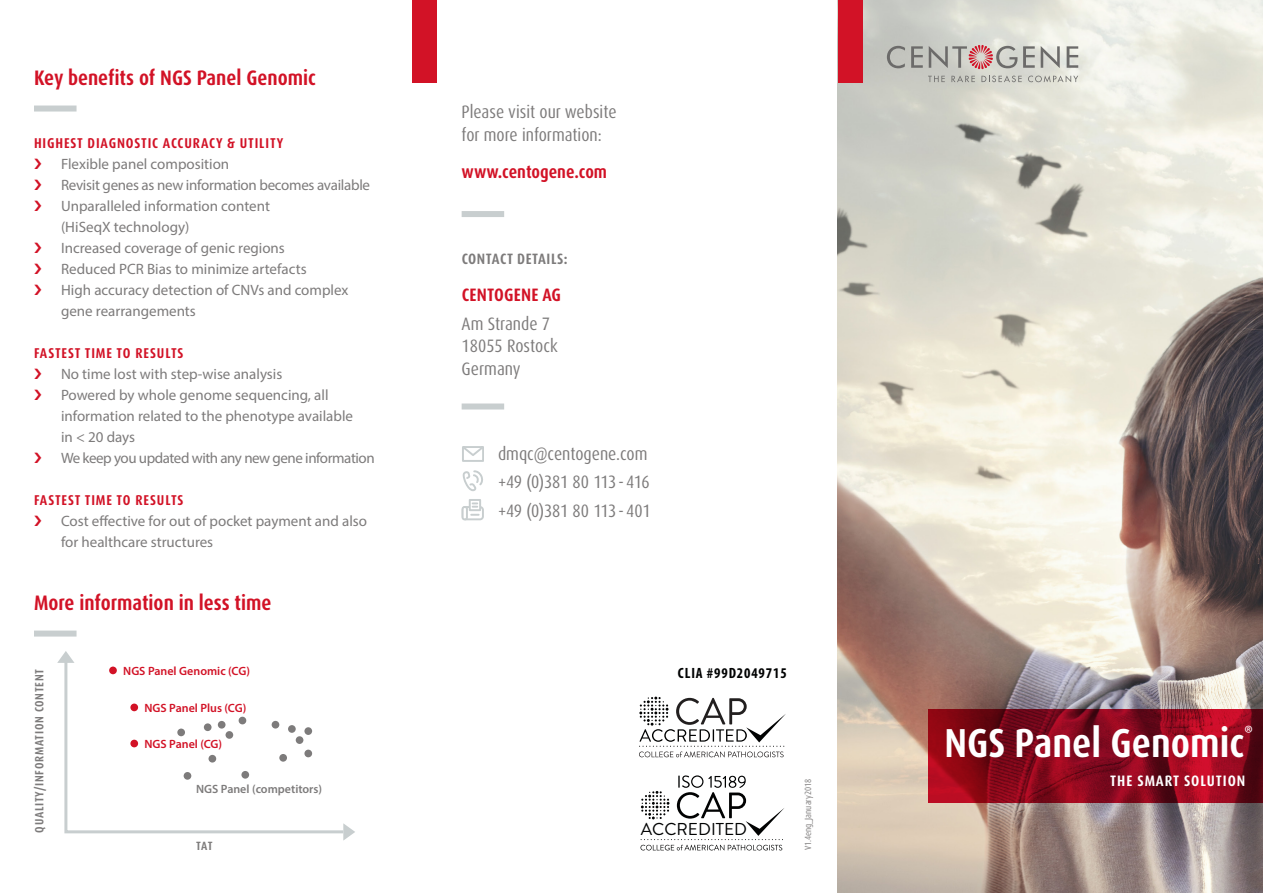
<style>
.page{position:relative;width:1263px;height:893px;background:#fff}
.page>*{position:absolute;margin:0;border:0;box-sizing:border-box;transform-origin:0 0}
.t1{font:700 condensed 40.5px "Dax OT";color:#fff}
.t2{font:700 condensed 21px "Dax OT";color:#d21226}
.t3{font:condensed 18px/22.5px "Dax OT";color:#7d7b7b}
.t4{font:700 condensed 18px "Dax OT";color:#d21226}
.t5{font:17.25px "Brandon Grotesque";color:#010202}
.t6{font:700 condensed 15.15px "Dax OT";letter-spacing:.06em;color:#fff}
.t7{font:15px/21px "Myriad Pro";color:#7d7b7b}
.t8{font:700 condensed 15px "Dax OT";letter-spacing:.035em;color:#7d7b7b}
.t9{font:700 condensed 14.85px "Myriad Pro";letter-spacing:.06em;color:#010202}
.t10{font:700 condensed 14.25px "Dax OT";letter-spacing:.06em;color:#d21226}
.t11{font:600 12px "Myriad Pro";color:#d21226}
.t12{font:700 condensed 12px "Dax OT";letter-spacing:.06em;color:#7d7b7b}
.t13{font:600 12px "Myriad Pro";color:#7d7b7b}
.t14{font:condensed 9px "Dax OT";color:#7d7b7b}
</style>
<div class="page">
<img style="left:838px;top:0;width:425px;height:893px">
<svg style="left:639px;top:697px;width:147px;height:60px"></svg>
<svg style="left:640px;top:775px;width:144px;height:75px"></svg>
<div style="left:462px;top:211px;width:42px;height:6px;background:#c8cecf"></div>
<div style="left:462px;top:403px;width:42px;height:6px;background:#c8cecf"></div>
<svg style="left:462px;top:446px;width:22px;height:16px"></svg>
<svg style="left:462px;top:470px;width:21px;height:21px"></svg>
<div style="left:462px;top:506px;width:22px;height:14px;border:2px solid #c8cecf;border-radius:3px"></div>
<div style="left:462px;top:506px;width:6px;height:14px;border:2px solid #c8cecf;border-radius:2px"></div>
<svg style="left:469px;top:499px;width:12px;height:12px"></svg>
<svg style="left:473px;top:502px;width:4px;height:6px"></svg>
<svg style="left:471px;top:514px;width:8px;height:2px"></svg>
<div style="left:838px;top:0;width:24px;height:82px;background:#d21226"></div>
<div style="left:412px;top:0;width:25px;height:82px;background:#d21226"></div>
<svg style="left:887px;top:46px;width:18px;height:22px"></svg>
<svg style="left:911px;top:46px;width:12px;height:22px"></svg>
<svg style="left:1023px;top:46px;width:12px;height:22px"></svg>
<svg style="left:1041px;top:46px;width:19px;height:22px"></svg>
<svg style="left:1067px;top:46px;width:11px;height:22px"></svg>
<svg style="left:928px;top:76px;width:17px;height:6px"></svg>
<svg style="left:951px;top:75px;width:24px;height:7px"></svg>
<svg style="left:981px;top:75px;width:41px;height:7px"></svg>
<svg style="left:1028px;top:75px;width:50px;height:7px"></svg>
<svg style="left:929px;top:45px;width:88px;height:24px;background:#beaca9"></svg>
<div style="left:34px;top:106px;width:43px;height:6px;background:#c8cecf"></div>
<div style="left:34px;top:631px;width:43px;height:6px;background:#c8cecf"></div>
<svg style="left:928px;top:709px;width:335px;height:93px;background:#88081b"></svg>
<svg style="left:64px;top:663px;width:279px;height:171px"></svg>
<div style="left:109px;top:667px;width:8px;height:7px;background:#d21226;border-radius:50%"></div>
<svg style="left:57px;top:651px;width:17px;height:12px"></svg>
<div style="left:130px;top:704px;width:8px;height:7px;background:#d21226;border-radius:50%"></div>
<div style="left:130px;top:740px;width:8px;height:7px;background:#d21226;border-radius:50%"></div>
<div style="left:184px;top:772px;width:7px;height:8px;background:#7d7b7b;border-radius:50%"></div>
<div style="left:177px;top:728px;width:8px;height:8px;background:#7d7b7b;border-radius:50%"></div>
<div style="left:218px;top:721px;width:8px;height:8px;background:#7d7b7b;border-radius:50%"></div>
<div style="left:204px;top:723px;width:8px;height:8px;background:#7d7b7b;border-radius:50%"></div>
<div style="left:226px;top:731px;width:7px;height:8px;background:#7d7b7b;border-radius:50%"></div>
<div style="left:272px;top:721px;width:7px;height:7px;background:#7d7b7b;border-radius:50%"></div>
<div style="left:239px;top:717px;width:7px;height:7px;background:#7d7b7b;border-radius:50%"></div>
<div style="left:288px;top:725px;width:8px;height:8px;background:#7d7b7b;border-radius:50%"></div>
<div style="left:304px;top:727px;width:8px;height:8px;background:#7d7b7b;border-radius:50%"></div>
<div style="left:296px;top:736px;width:7px;height:8px;background:#7d7b7b;border-radius:50%"></div>
<div style="left:304px;top:750px;width:8px;height:7px;background:#7d7b7b;border-radius:50%"></div>
<div style="left:241px;top:771px;width:8px;height:8px;background:#7d7b7b;border-radius:50%"></div>
<svg style="left:343px;top:823px;width:12px;height:18px"></svg>
<div style="left:209px;top:755px;width:7px;height:7px;background:#7d7b7b;border-radius:50%"></div>
<div style="left:279px;top:754px;width:8px;height:8px;background:#7d7b7b;border-radius:50%"></div>
<h2 class="t2" style="left:34px;top:64px;width:283px">Key benefits of NGS Panel Genomic</h2>
<p class="t10" style="left:34px;top:133px;width:251px">HIGHEST DIAGNOSTIC ACCURACY &amp; UTILITY</p>
<p class="t7" style="left:61px;top:153px;width:311px">Flexible panel composition<br>Revisit genes as new information becomes available Unparalleled information content<br>(HiSeqX technology)<br>Increased coverage of genic regions<br>Reduced PCR Bias to minimize artefacts<br>High accuracy detection of CNVs and complex gene rearrangements</p>
<p class="t10" style="left:34px;top:343px;width:151px">FASTEST TIME TO RESULTS</p>
<p class="t7" style="left:61px;top:363px;width:315px">No time lost with step-wise analysis<br>Powered by whole genome sequencing, all information related to the phenotype available<br>in &lt; 20 days<br>We keep you updated with any new gene information</p>
<p class="t10" style="left:34px;top:490px;width:151px">FASTEST TIME TO RESULTS</p>
<p class="t7" style="left:61px;top:510px;width:307px">Cost effective for out of pocket payment and also for healthcare structures</p>
<h2 class="t2" style="left:34px;top:589px;width:239px">More information in less time</h2>
<p class="t12" style="left:32px;top:832px;width:165px;rotate:-90deg">QUALITY/INFORMATION CONTENT</p>
<p class="t11" style="left:123px;top:663px;width:128px">NGS Panel Genomic (CG)</p>
<p class="t11" style="left:144px;top:700px;width:103px">NGS Panel Plus (CG)</p>
<p class="t11" style="left:144px;top:736px;width:79px">NGS Panel (CG)</p>
<p class="t13" style="left:196px;top:781px;width:128px">NGS Panel (competitors)</p>
<p class="t12" style="left:196px;top:838px;width:18px">TAT</p>
<p class="t3" style="left:462px;top:101px;width:156px">Please visit our website for more information:</p>
<p class="t4" style="left:462px;top:160px;width:147px">www.centogene.com</p>
<p class="t8" style="left:462px;top:249px;width:107px">CONTACT DETAILS:</p>
<p class="t4" style="left:462px;top:284px;width:101px">CENTOGENE AG</p>
<p class="t3" style="left:462px;top:313px;width:98px">Am Strande 7<br>18055 Rostock<br>Germany</p>
<p class="t3" style="left:498px;top:439px;width:154px;line-height:28.5px">dmqc@centogene.com +49 (0)381 80 113 - 416 +49 (0)381 80 113 - 401</p>
<p class="t9" style="left:678px;top:664px;width:110px">CLIA #99D2049715</p>
<p class="t5" style="left:641px;top:817px;width:108px">ACCREDITED</p>
<p class="t14" style="left:802px;top:850px;width:73px;rotate:-90deg">V1.4eng_January2018</p>
<h1 class="t1" style="left:944px;top:717px;width:310px">NGS Panel Genomic<sup>®</sup></h1>
<p class="t6" style="left:1110px;top:771px;width:137px">THE SMART SOLUTION</p>
</div>
